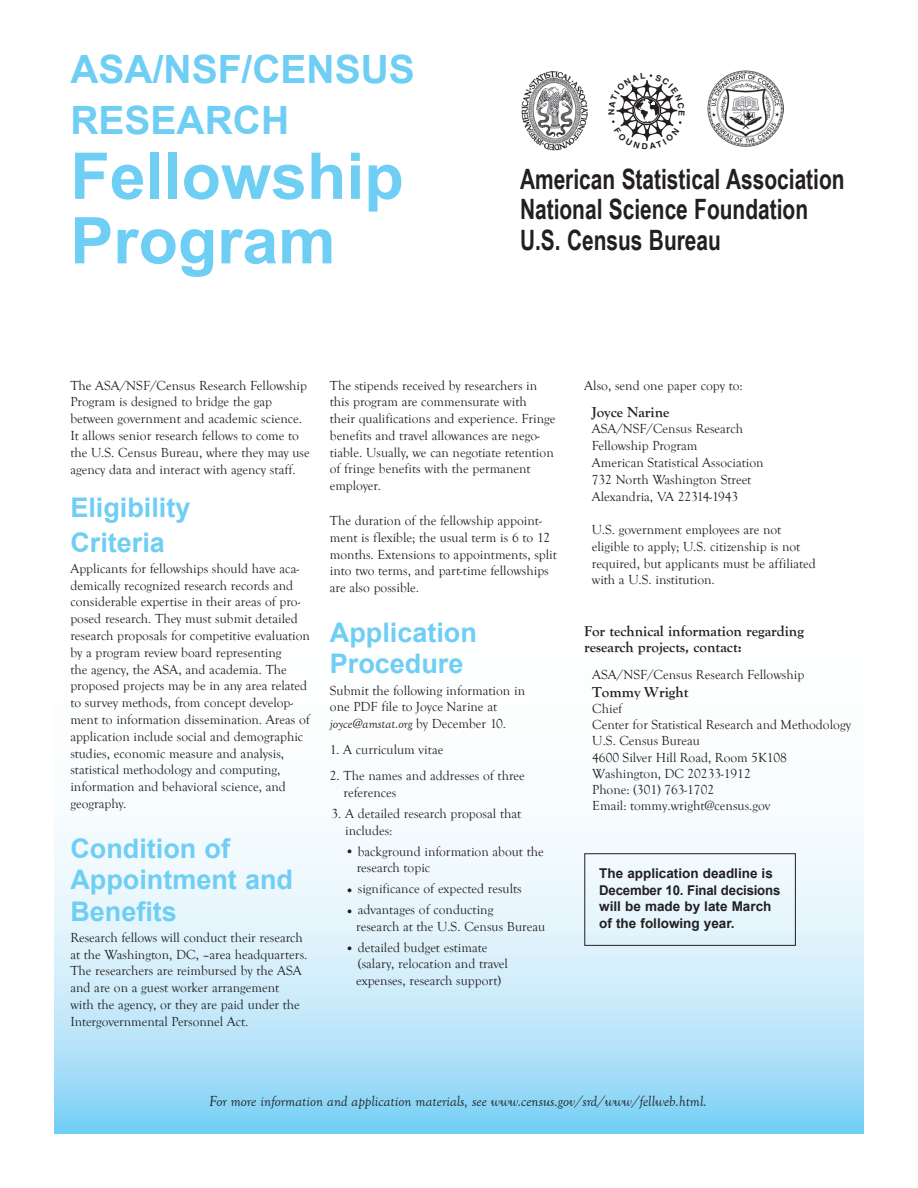
<style>
.page{position:relative;width:918px;height:1188px;background:#fff}
.page>*{position:absolute;margin:0;border:0;box-sizing:border-box;transform-origin:0 0}
.t1{font:700 64.5px/64.5px "Arial";color:#6fcef4}
.t2{font:700 39px/51px "Arial";color:#6fcef4}
.t3{font:700 28.05px/30.6px "Arial Narrow";color:#231f20;scale:.91 1}
.t4{font:700 27px/31.5px "Arial";color:#6fcef4}
.t5{font:italic 15px "Goudy Old Style T";color:#231f20}
.t6{font:700 15px/16.8px "Goudy Old Style T";color:#231f20}
.t7{font:13.5px/16.8px "Goudy Old Style T";color:#231f20}
.t8{font:700 13.5px/16.8px "Arial";color:#231f20}
.t9{font:13.5px "Goudy Old Style";color:#231f20}
.s1{font-family:"Goudy Old Style"}
.s2{font-family:"Goudy Old Style";font-style:italic}
.s3{font-style:italic}
</style>
<div class="page">
<svg style="left:54px;top:828px;width:810px;height:306px"></svg>
<img style="left:521px;top:71px;width:67px;height:80px">
<img style="left:707px;top:70px;width:76px;height:77px">
<div style="left:584px;top:853px;width:212px;height:93px;border:1px solid #231f20"></div>
<svg style="left:612px;top:74px;width:70px;height:67px"></svg>
<h2 class="t2" style="left:70px;top:46px;width:346px">ASA/NSF/CENSUS<br>RESEARCH</h2>
<h1 class="t1" style="left:70px;top:146px;width:335px">Fellowship<br>Program</h1>
<h3 class="t3" style="left:520px;top:162px;width:358px">American Statistical Association<br>National Science Foundation<br>U.S. Census Bureau</h3>
<p class="t7" style="left:70px;top:377px;width:241px">The ASA/NSF/Census Research Fellowship Program is designed to bridge the gap between government and academic science.<br>It allows senior research fellows to come to the U.S. Census Bureau, where they may use agency data and interact with agency staff.</p>
<h3 class="t4" style="left:70px;top:491px;width:122px;line-height:34.5px">Eligibility<br>Criteria</h3>
<p class="t7" style="left:70px;top:560px;width:241px">Applicants for fellowships should have aca&shy;demically recognized research records and considerable expertise in their areas of pro&shy;posed research. They must submit detailed research proposals for competitive evaluation by a program review board representing<br>the agency, the ASA, and academia. The proposed projects may be in any area related to survey methods, from concept develop&shy;ment to information dissemination. Areas of application include social and demographic studies, economic measure and analysis, statistical methodology and computing, information and behavioral science, and geography.</p>
<h3 class="t4" style="left:70px;top:833px;width:224px">Condition of<br>Appointment and<br>Benefits</h3>
<p class="t7" style="left:70px;top:929px;width:239px">Research fellows will conduct their research at the Washington, DC, –area headquarters.<br>The researchers are reimbursed by the ASA and are on a guest worker arrangement<br>with the agency, or they are paid under the Intergovernmental Personnel Act.</p>
<p class="t7" style="left:330px;top:377px;width:227px">The stipends received by researchers in this program are commensurate with<br>their qualifications and experience. Fringe benefits and travel allowances are nego&shy;tiable. Usually, we can negotiate retention of fringe benefits with the permanent employer.</p>
<p class="t7" style="left:330px;top:513px;width:229px">The duration of the fellowship appoint&shy;ment is flexible; the usual term is 6 to 12 months. Extensions to appointments, split into two terms, and part-time fellowships are also possible.</p>
<h3 class="t4" style="left:330px;top:618px;width:148px">Application<br>Procedure</h3>
<p class="t7" style="left:330px;top:682px;width:197px">Submit the following information in one PDF file to <span class="s1">Joyce Narine</span> at <span class="s2">joyce@</span><span class="s3">amstat.org</span> by December 10.</p>
<p class="t7" style="left:330px;top:742px;width:115px">1. A curriculum vitae</p>
<p class="t7" style="left:344px;top:767px;width:183px;text-indent:-14px">2. The names and addresses of three references</p>
<p class="t7" style="left:345px;top:805px;width:178px;text-indent:-14px">3. A detailed research proposal that includes:</p>
<p class="t7" style="left:357px;top:843px;width:189px;text-indent:-12px">• background information about the research topic</p>
<p class="t7" style="left:345px;top:881px;width:178px">• significance of expected results</p>
<p class="t7" style="left:356px;top:902px;width:191px;text-indent:-11px">• advantages of conducting<br>research at the U.S. Census Bureau</p>
<p class="t7" style="left:356px;top:939px;width:153px;text-indent:-11px">• detailed budget estimate (salary, relocation and travel expenses, research support)</p>
<p class="t7" style="left:584px;top:377px;width:160px">Also, send one paper copy to:</p>
<p class="t6" style="left:592px;top:403px;width:79px">Joyce Narine</p>
<p class="t7" style="left:592px;top:421px;width:173px">ASA/NSF/Census Research<br>Fellowship Program<br>American Statistical Association<br>732 North Washington Street<br>Alexandria, VA 22314-1943</p>
<p class="t7" style="left:592px;top:522px;width:226px">U.S. government employees are not eligible to apply; U.S. citizenship is not required, but applicants must be affiliated with a U.S. institution.</p>
<p class="t6" style="left:584px;top:622px;width:221px">For technical information regarding research projects, contact:</p>
<p class="t7" style="left:592px;top:666px;width:214px">ASA/NSF/Census Research Fellowship</p>
<p class="t6" style="left:592px;top:684px;width:98px">Tommy Wright</p>
<p class="t9" style="left:592px;top:701px;width:32px">Chief</p>
<p class="t7" style="left:592px;top:717px;width:260px;line-height:16.2px">Center for Statistical Research and Methodology<br>U.S. Census Bureau<br>4600 Silver Hill Road, Room 5K108<br>Washington, DC 20233-1912<br>Phone: (301) 763-1702<br>Email: tommy.wright@census.gov</p>
<p class="t8" style="left:599px;top:865px;width:183px">The application deadline is<br>December 10. Final decisions will be made by late March of the following year.</p>
<p class="t5" style="left:209px;top:1093px;width:499px">For more information and application materials, see www.census.gov/srd/www/fellweb.html.</p>
</div>
